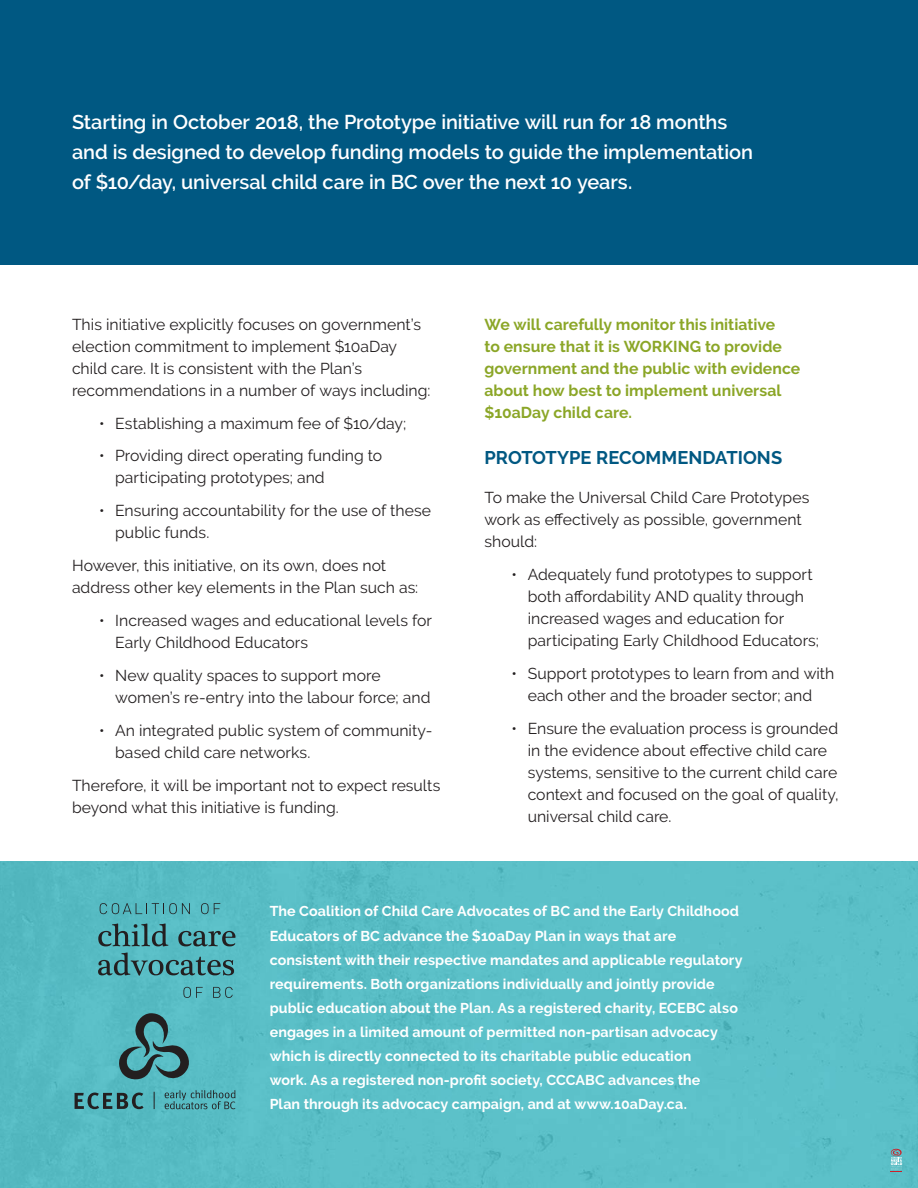
<style>
.page{position:relative;width:918px;height:1188px;background:#fff}
.page>*{position:absolute;margin:0;border:0;box-sizing:border-box;transform-origin:0 0}
.callout_big_white{font:600 19.95px/30px "Raleway";letter-spacing:-.005em;color:#fff}
.head_3{font:700 18.3px "Raleway";letter-spacing:.005em;color:#005882}
.body{font:15.75px/22px "Raleway";letter-spacing:.005em;color:#231f20}
.body-2{font:700 15.75px/22px "Raleway";letter-spacing:.005em;color:#8ba627}
.body-3{font:700 14.25px/24.2px "Raleway";letter-spacing:.01em;color:#fff}
</style>
<div class="page">
<div style="left:0;top:862px;width:918px;height:326px;background:#5bc0c8"></div>
<div style="left:0;top:0;width:918px;height:265px;background:#005882"></div>
<svg style="left:114px;top:1013px;width:78px;height:70px;background:#489096"></svg>
<svg style="left:75px;top:1093px;width:69px;height:16px"></svg>
<svg style="left:154px;top:1092px;width:1px;height:17px"></svg>
<svg style="left:165px;top:1090px;width:71px;height:19px"></svg>
<svg style="left:98px;top:923px;width:70px;height:23px;background:#478c92"></svg>
<svg style="left:178px;top:931px;width:57px;height:15px"></svg>
<svg style="left:183px;top:987px;width:20px;height:11px"></svg>
<svg style="left:213px;top:987px;width:20px;height:11px"></svg>
<svg style="left:98px;top:952px;width:136px;height:24px;background:#4a949a"></svg>
<svg style="left:100px;top:903px;width:90px;height:11px"></svg>
<svg style="left:201px;top:903px;width:19px;height:11px"></svg>
<svg style="left:891px;top:1149px;width:11px;height:23px"></svg>
<p class="callout_big_white" style="left:72px;top:107px;width:683px">Starting in October 2018, the Prototype initiative will run for 18 months and is designed to develop funding models to guide the implementation of $10/day, universal child care in BC over the next 10 years.</p>
<p class="body" style="left:72px;top:313px;width:360px">This initiative explicitly focuses on government’s election commitment to implement $10aDay child care. It is consistent with the Plan’s recommendations in a number of ways including:</p>
<p class="body" style="left:99px;top:412px;width:309px">• Establishing a maximum fee of $10/day;</p>
<p class="body" style="left:115px;top:445px;width:269px;text-indent:-16px">• Providing direct operating funding to participating prototypes; and</p>
<p class="body" style="left:115px;top:500px;width:317px;text-indent:-16px">• Ensuring accountability for the use of these public funds.</p>
<p class="body" style="left:72px;top:555px;width:348px">However, this initiative, on its own, does not address other key elements in the Plan such as:</p>
<p class="body" style="left:115px;top:609px;width:318px;text-indent:-16px">• Increased wages and educational levels for<br>Early Childhood Educators</p>
<p class="body" style="left:115px;top:664px;width:317px;text-indent:-16px">• New quality spaces to support more women’s re-entry into the labour force; and</p>
<p class="body" style="left:115px;top:719px;width:319px;text-indent:-16px">• An integrated public system of community&shy;based child care networks.</p>
<p class="body" style="left:72px;top:774px;width:370px">Therefore, it will be important not to expect results beyond what this initiative is funding.</p>
<p class="body-2" style="left:484px;top:313px;width:317px">We will carefully monitor this initiative<br>to ensure that it is WORKING to provide government and the public with evidence about how best to implement universal $10aDay child care.</p>
<p class="head_3" style="left:484px;top:447px;width:299px">PROTOTYPE RECOMMENDATIONS</p>
<p class="body" style="left:484px;top:486px;width:326px">To make the Universal Child Care Prototypes work as effectively as possible, government should:</p>
<p class="body" style="left:528px;top:563px;width:293px;text-indent:-16px">• Adequately fund prototypes to support both affordability AND quality through increased wages and education for participating Early Childhood Educators;</p>
<p class="body" style="left:512px;top:662px;width:324px;text-align:center">• Support prototypes to learn from and with each other and the broader sector; and</p>
<p class="body" style="left:528px;top:717px;width:312px;text-indent:-16px">• Ensure the evaluation process is grounded in the evidence about effective child care systems, sensitive to the current child care context and focused on the goal of quality, universal child care.</p>
<p class="body-3" style="left:270px;top:899px;width:474px">The Coalition of Child Care Advocates of BC and the Early Childhood Educators of BC advance the $10aDay Plan in ways that are consistent with their respective mandates and applicable regulatory requirements. Both organizations individually and jointly provide public education about the Plan. As a registered charity, ECEBC also engages in a limited amount of permitted non-partisan advocacy which is directly connected to its charitable public education<br>work. As a registered non-profit society, CCCABC advances the<br>Plan through its advocacy campaign, and at www.10aDay.ca.</p>
</div>
